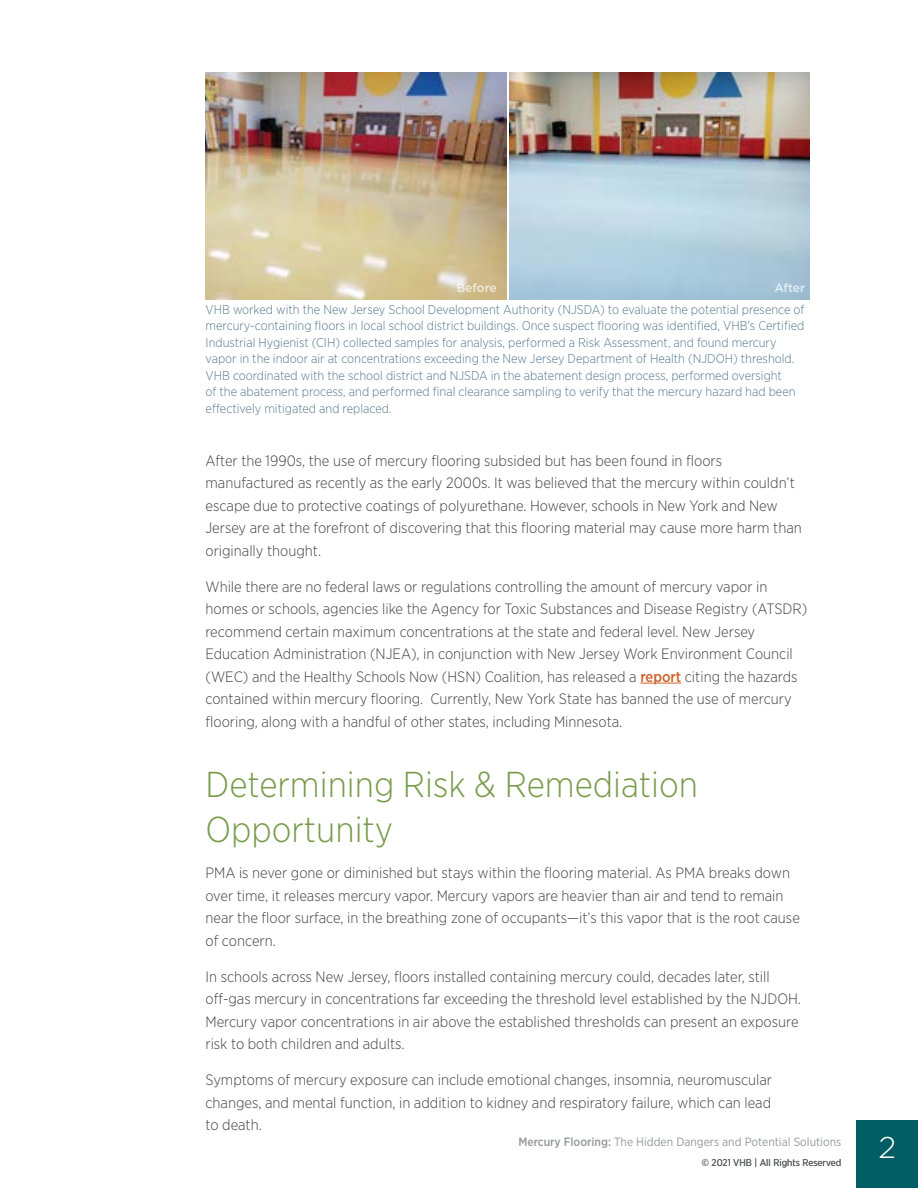
<style>
.page{position:relative;width:918px;height:1188px;background:#fff}
.page>*{position:absolute;margin:0;border:0;box-sizing:border-box;transform-origin:0 0}
.t1{font:300 36px/45px "Gotham Narrow";color:#779b4b}
.t2{font:300 30px "Gotham";color:#fff}
.t3{font:300 15px/22.5px "Gotham Narrow";color:#414042}
.t4{font:300 12.75px/16.5px "Gotham Narrow";color:#54788e}
.t5{font:12px "Gotham Narrow";color:#96989a}
.t6{font:500 12px "Gotham";color:#f9feff}
.t7{font:9.75px "Gotham Narrow";color:#58595b}
.s1{font-weight:500;color:#d0642d}
.s2{font-weight:500}
</style>
<div class="page">
<div style="left:856px;top:1120px;width:62px;height:68px;background:#005d63"></div>
<hr style="left:640px;top:683px;width:41px;height:1px;background:#d0642d">
<img style="left:206px;top:72px;width:300px;height:227px">
<img style="left:509px;top:72px;width:301px;height:227px">
<p class="t6" style="left:457px;top:280px;width:42px">Before</p>
<p class="t6" style="left:774px;top:280px;width:32px">After</p>
<p class="t4" style="left:206px;top:301px;width:600px">VHB worked with the New Jersey School Development Authority (NJSDA) to evaluate the potential presence of mercury-containing floors in local school district buildings. Once suspect flooring was identified, VHB’s Certified Industrial Hygienist (CIH) collected samples for analysis, performed a Risk Assessment, and found mercury vapor in the indoor air at concentrations exceeding the New Jersey Department of Health (NJDOH) threshold.<br>VHB coordinated with the school district and NJSDA in the abatement design process, performed oversight<br>of the abatement process, and performed final clearance sampling to verify that the mercury hazard had been effectively mitigated and replaced.</p>
<p class="t3" style="left:206px;top:449px;width:598px">After the 1990s, the use of mercury flooring subsided but has been found in floors manufactured as recently as the early 2000s. It was believed that the mercury within couldn’t escape due to protective coatings of polyurethane. However, schools in New York and New Jersey are at the forefront of discovering that this flooring material may cause more harm than originally thought.</p>
<p class="t3" style="left:206px;top:575px;width:603px">While there are no federal laws or regulations controlling the amount of mercury vapor in homes or schools, agencies like the Agency for Toxic Substances and Disease Registry (ATSDR) recommend certain maximum concentrations at the state and federal level. New Jersey Education Administration (NJEA), in conjunction with New Jersey Work Environment Council (WEC) and the Healthy Schools Now (HSN) Coalition, has released a <span class="s1">report</span> citing the hazards contained within mercury flooring. Currently, New York State has banned the use of mercury flooring, along with a handful of other states, including Minnesota.</p>
<h1 class="t1" style="left:206px;top:761px;width:494px">Determining Risk &amp; Remediation<br>Opportunity</h1>
<p class="t3" style="left:206px;top:861px;width:596px">PMA is never gone or diminished but stays within the flooring material. As PMA breaks down over time, it releases mercury vapor. Mercury vapors are heavier than air and tend to remain near the floor surface, in the breathing zone of occupants—it’s this vapor that is the root cause of concern.</p>
<p class="t3" style="left:206px;top:965px;width:597px">In schools across New Jersey, floors installed containing mercury could, decades later, still off-gas mercury in concentrations far exceeding the threshold level established by the NJDOH.<br>Mercury vapor concentrations in air above the established thresholds can present an exposure risk to both children and adults.</p>
<p class="t3" style="left:206px;top:1068px;width:568px;text-align:justify">Symptoms of mercury exposure can include emotional changes, insomnia, neuromuscular changes, and mental function, in addition to kidney and respiratory failure, which can lead to death.</p>
<p class="t5" style="left:518px;top:1135px;width:324px"><span class="s2">Mercury Flooring:</span> The Hidden Dangers and Potential Solutions</p>
<p class="t7" style="left:702px;top:1156px;width:141px">© 2021 VHB | All Rights Reserved</p>
<h2 class="t2" style="left:878px;top:1128px;width:19px">2</h2>
</div>
